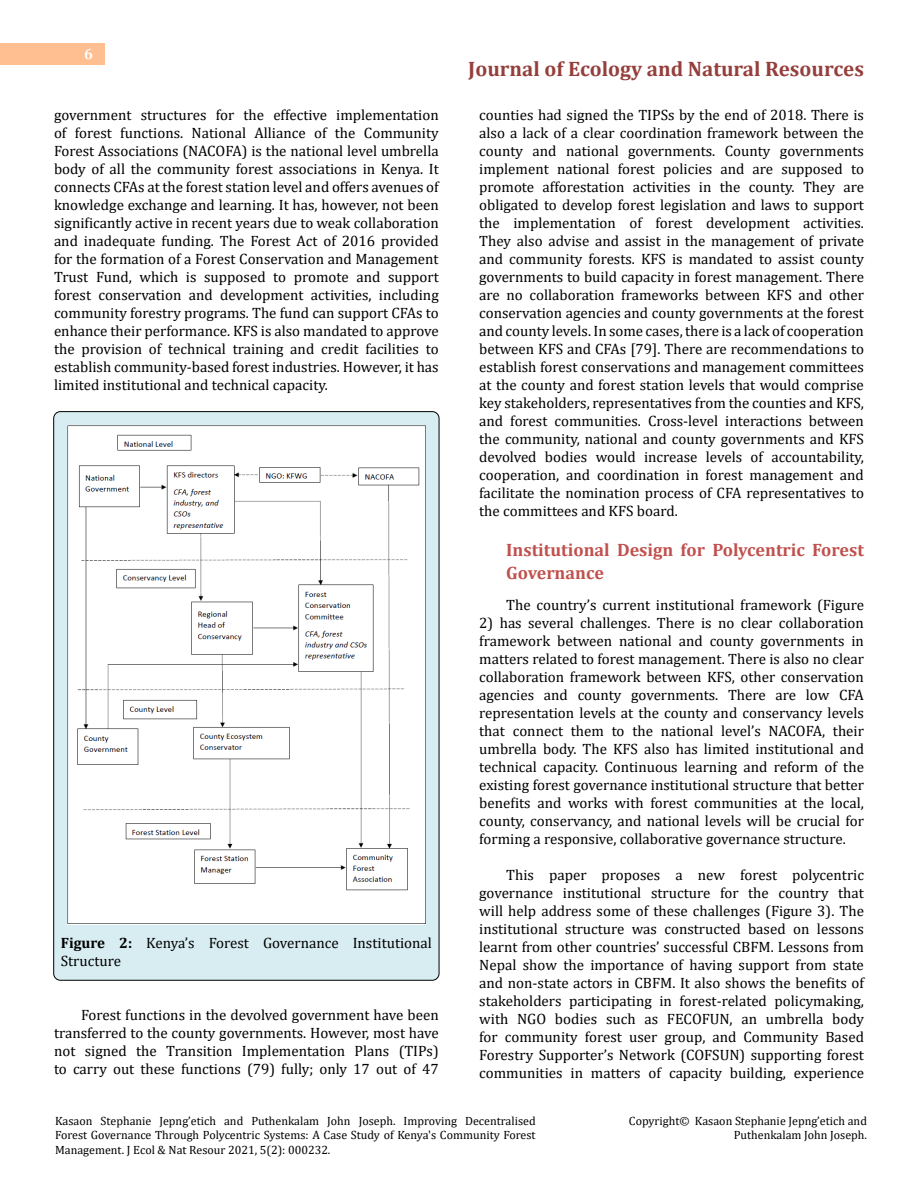
<style>
.page{position:relative;width:918px;height:1188px;background:#fff}
.page>*{position:absolute;margin:0;border:0;box-sizing:border-box;transform-origin:0 0}
.t1{font:700 21px "Cambria";color:#953f3c}
.t2{font:700 18px/22.5px "Cambria";color:#c0504d}
.t3{font:15px/18px "Cambria";color:#000;text-align:justify}
.t4{font:700 15px "Cambria";color:#fff}
.t5{font:12px/14.4px "Cambria";color:#000;text-align:justify}
.s1{font-weight:700}
</style>
<div class="page">
<div style="left:0;top:43px;width:105px;height:21px;background:#ffbf91"></div>
<div style="left:54px;top:412px;width:385px;height:568px;background:#d8edf2;border-radius:7px"></div>
<img style="left:67px;top:426px;width:359px;height:498px">
<p class="t4" style="left:84px;top:44px;width:10px">6</p>
<p class="t3" style="left:54px;top:105px;width:386px">government structures for the effective implementation of forest functions. National Alliance of the Community Forest Associations (NACOFA) is the national level umbrella body of all the community forest associations in Kenya. It connects CFAs at the forest station level and offers avenues of knowledge exchange and learning. It has, however, not been significantly active in recent years due to weak collaboration and inadequate funding. The Forest Act of 2016 provided for the formation of a Forest Conservation and Management Trust Fund, which is supposed to promote and support forest conservation and development activities, including community forestry programs. The fund can support CFAs to enhance their performance. KFS is also mandated to approve the provision of technical training and credit facilities to establish community-based forest industries. However, it has limited institutional and technical capacity.</p>
<p class="t3" style="left:61px;top:933px;width:373px"><span class="s1">Figure 2:</span> Kenya’s Forest Governance Institutional<br>Structure</p>
<p class="t3" style="left:54px;top:1005px;width:386px;text-indent:27px">Forest functions in the devolved government have been transferred to the county governments. However, most have not signed the Transition Implementation Plans (TIPs) to carry out these functions (79) fully; only 17 out of 47</p>
<h1 class="t1" style="left:468px;top:54px;width:397px">Journal of Ecology and Natural Resources</h1>
<p class="t3" style="left:479px;top:105px;width:386px">counties had signed the TIPSs by the end of 2018. There is also a lack of a clear coordination framework between the county and national governments. County governments implement national forest policies and are supposed to promote afforestation activities in the county. They are obligated to develop forest legislation and laws to support the implementation of forest development activities.<br>They also advise and assist in the management of private and community forests. KFS is mandated to assist county governments to build capacity in forest management. There are no collaboration frameworks between KFS and other conservation agencies and county governments at the forest and county levels. In some cases, there is a lack of cooperation between KFS and CFAs [79]. There are recommendations to establish forest conservations and management committees at the county and forest station levels that would comprise key stakeholders, representatives from the counties and KFS, and forest communities. Cross-level interactions between the community, national and county governments and KFS devolved bodies would increase levels of accountability, cooperation, and coordination in forest management and facilitate the nomination process of CFA representatives to the committees and KFS board.</p>
<p class="t2" style="left:506px;top:538px;width:359px">Institutional Design for Polycentric Forest<br>Governance</p>
<p class="t3" style="left:506px;top:596px;width:359px">The country’s current institutional framework (Figure</p>
<p class="t3" style="left:479px;top:614px;width:386px">2) has several challenges. There is no clear collaboration framework between national and county governments in matters related to forest management. There is also no clear collaboration framework between KFS, other conservation agencies and county governments. There are low CFA representation levels at the county and conservancy levels that connect them to the national level’s NACOFA, their umbrella body. The KFS also has limited institutional and technical capacity. Continuous learning and reform of the existing forest governance institutional structure that better benefits and works with forest communities at the local, county, conservancy, and national levels will be crucial for forming a responsive, collaborative governance structure.</p>
<p class="t3" style="left:479px;top:866px;width:386px;text-indent:27px">This paper proposes a new forest polycentric governance institutional structure for the country that will help address some of these challenges (Figure 3). The institutional structure was constructed based on lessons learnt from other countries’ successful CBFM. Lessons from Nepal show the importance of having support from state and non-state actors in CBFM. It also shows the benefits of stakeholders participating in forest-related policymaking, with NGO bodies such as FECOFUN, an umbrella body for community forest user group, and Community Based Forestry Supporter’s Network (COFSUN) supporting forest communities in matters of capacity building, experience</p>
<p class="t5" style="left:55px;top:1114px;width:482px">Kasaon Stephanie Jepng’etich and Puthenkalam John Joseph. Improving Decentralised Forest Governance Through Polycentric Systems: A Case Study of Kenya's Community Forest Management. J Ecol &amp; Nat Resour 2021, 5(2): 000232.</p>
<p class="t5" style="left:629px;top:1114px;width:240px;text-align:right">Copyright© Kasaon Stephanie Jepng’etich and<br>Puthenkalam John Joseph.</p>
</div>
